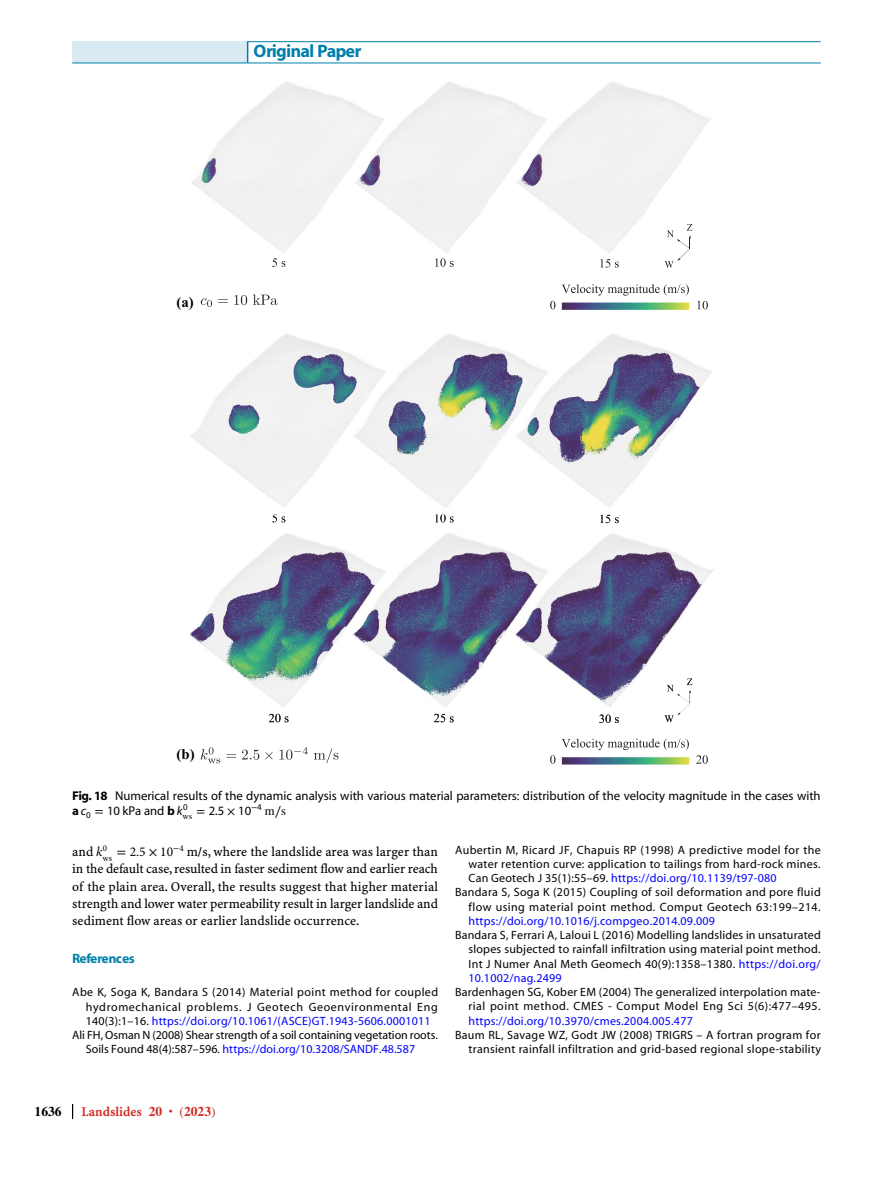
<style>
.page{position:relative;width:893px;height:1187px;background:#fff}
.page>*{position:absolute;margin:0;border:0;box-sizing:border-box;transform-origin:0 0}
.t1{font:700 18px "S Myriad";color:#007faa}
.t2{font:14.85px "Times New Roman PS Bold MT16";color:#000}
.t3{font:13.5px/17.2px "S Minion Plus";letter-spacing:.005em;color:#000;text-align:justify}
.t4{font:700 13.5px "S Minion Plus";color:#d12d28}
.t5{font:700 13.5px "S Myriad";letter-spacing:.005em;color:#007faa}
.t6{font:700 13.5px "STIX";color:#000}
.t7{font:12.75px/15px "S Myriad";color:#000}
.t8{font:12.75px "STIX Math Regular 250";color:#000}
.t9{font:12px/14.2px "S Myriad";letter-spacing:.025em;color:#000;text-align:right}
.t10{font:12px "S Myriad";letter-spacing:.02em;color:#00f}
.t11{font:12px "S Myriad";letter-spacing:-.005em;color:#000}
.t12{font:12px "S Myriad";letter-spacing:.05em;color:#000}
.s1{font-weight:700}
.s2{font-family:"Myriad Pro It 47"}
.s3{font-family:"STIX Math Regular 249"}
.s4{font-family:"Myriad Pro Regular 42"}
.s5{font-family:"Myriad Pro It 48"}
.s6{font-family:"Myriad Pro Regular 43"}
.s7{font-family:"Minion Pro It 151"}
.s8{font-family:"STIX Math Regular 251"}
.s9{font-family:"Minion Pro Regular 128"}
.s10{color:#000}
.s11{color:#00f}
.s12{font-family:"STIX"}
.s13{font-family:"STIX";font-weight:400}
</style>
<div class="page">
<div style="left:72px;top:42px;width:176px;height:21px;background:#daeaf3"></div>
<svg style="left:247px;top:42px;width:1px;height:21px"></svg>
<hr style="left:72px;top:63px;width:176px;height:1px;background:#007faa">
<hr style="left:247px;top:41px;width:574px;height:1px;background:#007faa">
<hr style="left:248px;top:63px;width:573px;height:1px;background:#007faa">
<svg style="left:72px;top:1104px;width:1px;height:14px"></svg>
<img style="left:191px;top:82px;width:520px;height:171px">
<svg style="left:665px;top:224px;width:27px;height:44px"></svg>
<svg style="left:272px;top:258px;width:182px;height:9px"></svg>
<svg style="left:600px;top:259px;width:19px;height:8px"></svg>
<img style="left:562px;top:302px;width:127px;height:8px">
<svg style="left:697px;top:301px;width:11px;height:8px"></svg>
<svg style="left:550px;top:301px;width:5px;height:8px"></svg>
<svg style="left:562px;top:284px;width:127px;height:11px"></svg>
<img style="left:562px;top:756px;width:127px;height:8px">
<svg style="left:696px;top:755px;width:12px;height:8px"></svg>
<svg style="left:550px;top:755px;width:5px;height:8px"></svg>
<svg style="left:562px;top:738px;width:127px;height:12px"></svg>
<svg style="left:269px;top:713px;width:185px;height:9px"></svg>
<svg style="left:599px;top:714px;width:20px;height:9px"></svg>
<img style="left:190px;top:334px;width:523px;height:373px">
<svg style="left:272px;top:514px;width:182px;height:8px"></svg>
<svg style="left:665px;top:678px;width:27px;height:44px"></svg>
<svg style="left:600px;top:514px;width:19px;height:9px"></svg>
<svg style="left:201px;top:298px;width:11px;height:9px"></svg>
<svg style="left:218px;top:299px;width:10px;height:4px"></svg>
<svg style="left:234px;top:295px;width:13px;height:10px"></svg>
<svg style="left:253px;top:294px;width:24px;height:11px"></svg>
<svg style="left:201px;top:747px;width:19px;height:16px"></svg>
<svg style="left:226px;top:754px;width:10px;height:3px"></svg>
<svg style="left:242px;top:749px;width:17px;height:10px"></svg>
<svg style="left:265px;top:752px;width:7px;height:7px"></svg>
<svg style="left:279px;top:747px;width:29px;height:12px"></svg>
<svg style="left:314px;top:748px;width:24px;height:15px"></svg>
<h1 class="t1" style="left:254px;top:42px;width:108px">Original Paper</h1>
<p class="t2" style="left:176px;top:291px;width:19px">(a)</p>
<p class="t2" style="left:176px;top:743px;width:20px">(b)</p>
<p class="t7" style="left:72px;top:788px;width:750px"><span class="s1">Fig. 18</span> Numerical results of the dynamic analysis with various material parameters: distribution of the velocity magnitude in the cases with <span class="s1">a</span> <span class="s2">c</span><sub>0</sub> <span class="s3">=</span> <span class="s4">10</span> kPa and <span class="s1">b</span> <span class="s5">k</span><sup>0</sup></p>
<p class="t8" style="left:183px;top:805px;width:105px"><sub>ws</sub> = <span class="s6">2.5</span> × <span class="s6">10</span><sup>−</sup><sup>4</sup> m∕s</p>
<p class="t3" style="left:72px;top:843px;width:36px">and <span class="s7">k</span><sup>0</sup></p>
<p class="t3" style="left:72px;top:843px;width:367px;text-indent:30px"><sub>ws</sub> <span class="s8">=</span> <span class="s9">2.5</span> <span class="s8">×</span> <span class="s9">10</span><sup>−</sup><sup>4</sup> m/s, where the landslide area was larger than in the default case, resulted in faster sediment flow and earlier reach of the plain area. Overall, the results suggest that higher material strength and lower water permeability result in larger landslide and sediment flow areas or earlier landslide occurrence.</p>
<p class="t5" style="left:72px;top:951px;width:63px">References</p>
<p class="t9" style="left:72px;top:985px;width:367px">Abe K, Soga K, Bandara S (2014) Material point method for coupled</p>
<p class="t12" style="left:86px;top:1000px;width:353px">hydromechanical problems. J Geotech Geoenvironmental Eng</p>
<p class="t10" style="left:86px;top:1014px;width:346px"><span class="s10">140(3):1–16.</span> https://doi.org/10.1061/(ASCE)GT.1943-5606.0001011</p>
<p class="t11" style="left:72px;top:1029px;width:367px">Ali FH, Osman N (2008) Shear strength of a soil containing vegetation roots.</p>
<p class="t10" style="left:86px;top:1043px;width:331px"><span class="s10">Soils Found 48(4):587–596.</span> https://doi.org/10.3208/SANDF.48.587</p>
<p class="t9" style="left:455px;top:843px;width:367px">Aubertin M, Ricard JF, Chapuis RP (1998) A predictive model for the</p>
<p class="t9" style="left:468px;top:857px;width:353px">water retention curve: application to tailings from hard-rock mines.</p>
<p class="t10" style="left:468px;top:872px;width:310px"><span class="s10">Can Geotech J 35(1):55–69.</span> https://doi.org/10.1139/t97-080</p>
<p class="t9" style="left:455px;top:885px;width:367px">Bandara S, Soga K (2015) Coupling of soil deformation and pore fluid</p>
<p class="t9" style="left:468px;top:900px;width:354px">flow using material point method. Comput Geotech 63:199–214.</p>
<p class="t10" style="left:468px;top:914px;width:248px">https://doi.org/10.1016/j.compgeo.2014.09.009</p>
<p class="t9" style="left:468px;top:928px;width:354px;text-align:justify;text-indent:-13px">Bandara S, Ferrari A, Laloui L (2016) Modelling landslides in unsaturated slopes subjected to rainfall infiltration using material point method.<br>Int J Numer Anal Meth Geomech 40(9):1358–1380. <span class="s11">https://doi.org/ 10.1002/nag.2499</span></p>
<p class="t9" style="left:455px;top:985px;width:367px">Bardenhagen SG, Kober EM (2004) The generalized interpolation mate&shy;rial point method. CMES - Comput Model Eng Sci 5(6):477–495.</p>
<p class="t10" style="left:468px;top:1014px;width:226px">https://doi.org/10.3970/cmes.2004.005.477</p>
<p class="t9" style="left:455px;top:1028px;width:367px">Baum RL, Savage WZ, Godt JW (2008) TRIGRS – A fortran program for transient rainfall infiltration and grid-based regional slope-stability</p>
<p class="t6" style="left:35px;top:1103px;width:29px">1636</p>
<p class="t4" style="left:81px;top:1103px;width:136px">Landslides <span class="s12">20</span> <sup>•</sup> <span class="s13">(</span><span class="s12">2023</span><span class="s13">)</span></p>
</div>
